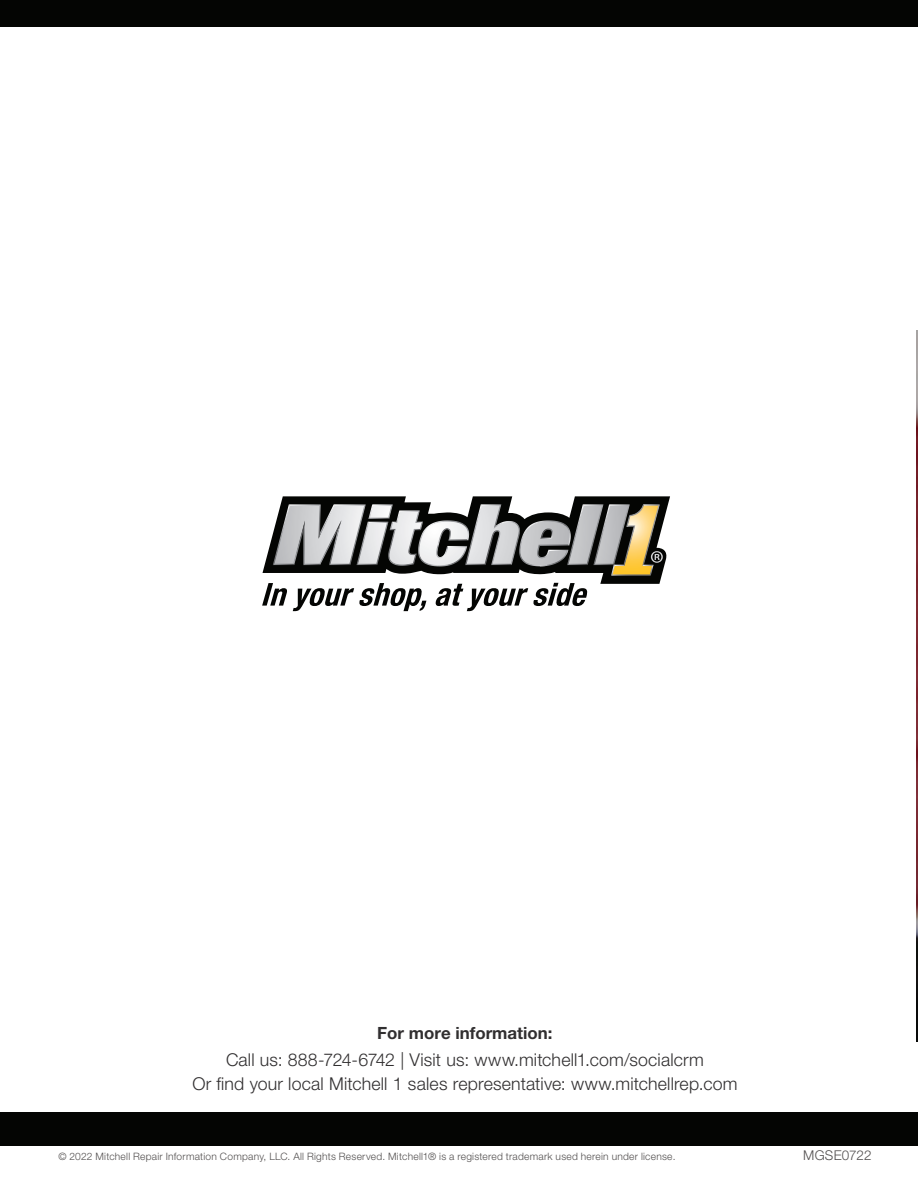
<style>
.page{position:relative;width:918px;height:1188px;background:#fff}
.page>*{position:absolute;margin:0;border:0;box-sizing:border-box;transform-origin:0 0}
.t1{font:300 17.7px "Helvetica Neue LT Std";letter-spacing:.01em;color:#312f30}
.t2{font:700 16.8px "Helvetica Neue LT Std";color:#312f30}
.t3{font:300 13.5px "Helvetica Neue LT Std";letter-spacing:.01em;color:#524f4f}
.t4{font:300 10.2px "Helvetica Neue LT Std";letter-spacing:.025em;color:#524f4f}
</style>
<div class="page">
<svg style="left:262px;top:496px;width:408px;height:115px"></svg>
<div style="left:0;top:1112px;width:918px;height:34px;background:#040503"></div>
<img style="left:917px;top:331px;width:1px;height:711px">
<div style="left:0;top:0;width:918px;height:27px;background:#040503"></div>
<p class="t2" style="left:377px;top:1023px;width:177px">For more information:</p>
<p class="t1" style="left:226px;top:1049px;width:479px">Call us: 888-724-6742 | Visit us: www.mitchell1.com/socialcrm</p>
<p class="t1" style="left:192px;top:1073px;width:547px">Or find your local Mitchell 1 sales representative: www.mitchellrep.com</p>
<p class="t4" style="left:58px;top:1150px;width:619px">© 2022 Mitchell Repair Information Company, LLC. All Rights Reserved. Mitchell1® is a registered trademark used herein under license.</p>
<p class="t3" style="left:803px;top:1147px;width:70px">MGSE0722</p>
</div>
